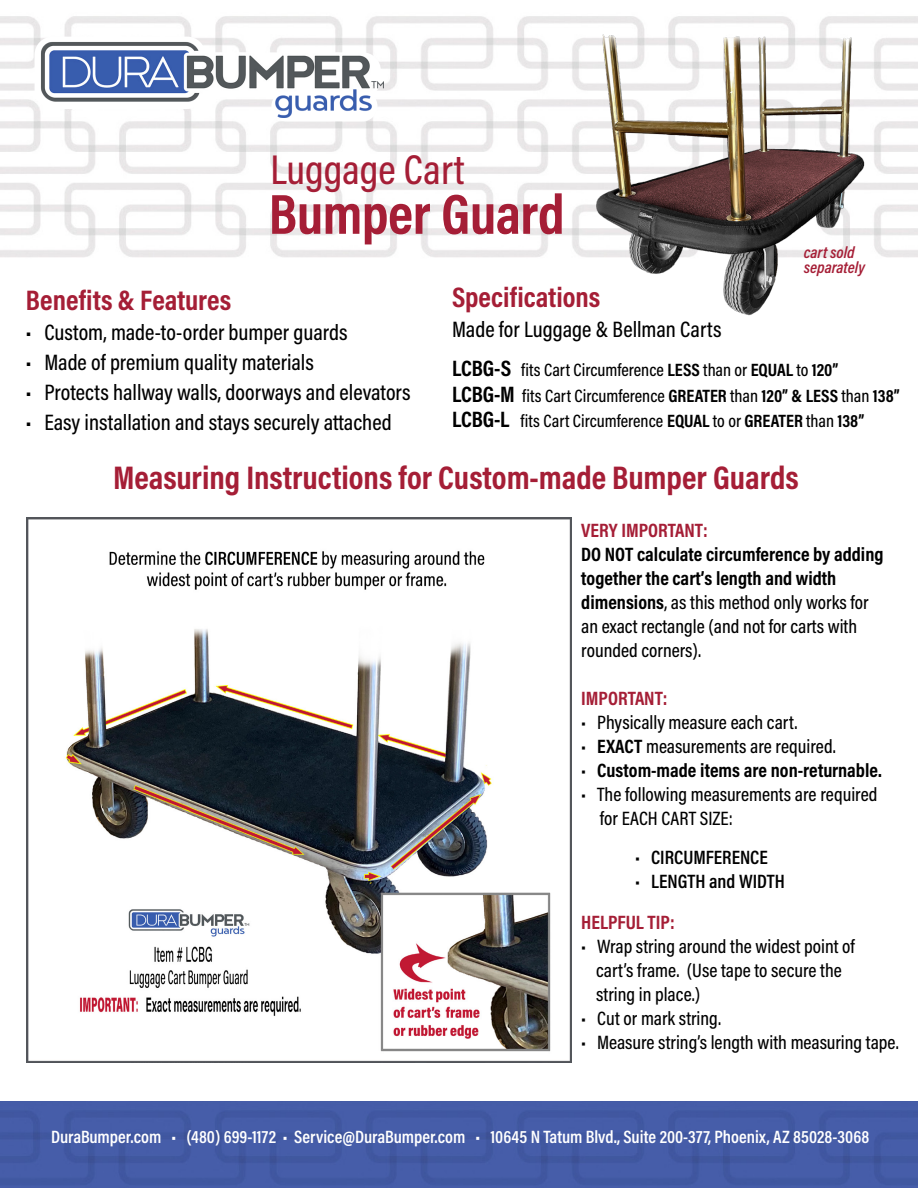
<style>
.page{position:relative;width:918px;height:1188px;background:#fff}
.page>*{position:absolute;margin:0;border:0;box-sizing:border-box;transform-origin:0 0}
.t1{font:700 57px "Acumin Pro Cond";letter-spacing:-.01em;color:#a51e36}
.t2{font:500 42px "Acumin Pro Cond";color:#a51e36}
.t3{font:700 33px "Acumin Pro Cond";color:#a51e36}
.t4{font:700 28.5px "Acumin Pro Cond";color:#a51e36}
.t5{font:500 22.5px "Acumin Pro Cond";color:#000}
.t6{font:500 19.5px/24px "Acumin Pro Cond";color:#000}
.t7{font:700 19.5px/24px "Acumin Pro Cond";color:#000}
.t8{font:600 19.5px/41.4px "Acumin Pro Cond";color:#000}
.t9{font:700 19.5px "Acumin Pro Cond";color:#a51e36}
.t10{font:500 18px/25.5px "Acumin Pro Cond";color:#000}
.t11{font:600 18px "Acumin Pro Cond";color:#fff}
.t12{font:italic 600 16.5px/15px "Acumin Pro Cond";color:#a51e36}
.s1{font-weight:700;font-size:22.5px}
.s2{font-weight:700}
.s3{font-weight:500}
.s4{font-weight:700;color:#a51e36}
</style>
<div class="page">
<img style="left:1px;top:16px;width:917px;height:241px">
<div style="left:271px;top:91px;width:107px;height:30px;background:#fff;border-radius:15px"></div>
<div style="left:35px;top:37px;width:170px;height:72px;background:#fff;border-radius:18px"></div>
<img style="left:40px;top:41px;width:344px;height:77px">
<img style="left:27px;top:518px;width:545px;height:545px">
<img style="left:573px;top:34px;width:325px;height:282px">
<img style="left:0;top:1102px;width:918px;height:86px">
<h2 class="t2" style="left:270px;top:142px;width:196px">Luggage Cart</h2>
<h1 class="t1" style="left:269px;top:177px;width:297px">Bumper Guard</h1>
<p class="t12" style="left:804px;top:244px;width:63px">cart sold separately</p>
<h3 class="t4" style="left:26px;top:282px;width:207px">Benefits &amp; Features</h3>
<p class="t5" style="left:26px;top:318px;width:323px">• Custom, made-to-order bumper guards</p>
<p class="t5" style="left:26px;top:348px;width:289px">• Made of premium quality materials</p>
<p class="t5" style="left:26px;top:378px;width:386px">• Protects hallway walls, doorways and elevators</p>
<p class="t5" style="left:26px;top:408px;width:367px">• Easy installation and stays securely attached</p>
<h3 class="t4" style="left:452px;top:279px;width:150px">Specifications</h3>
<p class="t5" style="left:452px;top:315px;width:271px">Made for Luggage &amp; Bellman Carts</p>
<p class="t10" style="left:452px;top:357px;width:449px"><span class="s1">LCBG-S</span> fits Cart Circumference <span class="s2">LESS</span> than or <span class="s2">EQUAL</span> to <span class="s2">120”<br></span><span class="s1">LCBG-M</span> fits Cart Circumference <span class="s2">GREATER</span> than <span class="s2">120” &amp; LESS</span> than <span class="s2">138”<br></span><span class="s1">LCBG-L</span> fits Cart Circumference <span class="s2">EQUAL</span> to or <span class="s2">GREATER</span> than <span class="s2">138”</span></p>
<h3 class="t3" style="left:113px;top:456px;width:687px">Measuring Instructions for Custom-made Bumper Guards</h3>
<p class="t9" style="left:581px;top:517px;width:128px">VERY IMPORTANT:</p>
<p class="t7" style="left:581px;top:541px;width:304px">DO NOT calculate circumference by adding together the cart’s length and width dimensions<span class="s3">, as this method only works for an exact rectangle (and not for carts with rounded corners).</span></p>
<p class="t9" style="left:581px;top:685px;width:88px">IMPORTANT:</p>
<p class="t6" style="left:581px;top:710px;width:218px">• Physically measure each cart.</p>
<p class="t6" style="left:581px;top:734px;width:256px">• <span class="s2">EXACT</span> measurements are required.</p>
<p class="t7" style="left:581px;top:757px;width:302px"><span class="s3">•</span> Custom-made items are non-returnable.</p>
<p class="t6" style="left:600px;top:782px;width:279px;text-indent:-19px">• The following measurements are required for EACH CART SIZE:</p>
<p class="t8" style="left:635px;top:836px;width:134px"><span class="s3">•</span> CIRCUMFERENCE</p>
<p class="t8" style="left:581px;top:860px;width:205px;text-indent:54px"><span class="s3">•</span> LENGTH and WIDTH<br><span class="s4">HELPFUL TIP:</span></p>
<p class="t6" style="left:596px;top:934px;width:260px;text-indent:-15px">• Wrap string around the widest point of cart’s frame. (Use tape to secure the string in place.)</p>
<p class="t6" style="left:581px;top:1006px;width:141px">• Cut or mark string.</p>
<p class="t6" style="left:581px;top:1030px;width:319px">• Measure string’s length with measuring tape.</p>
<p class="t11" style="left:51px;top:1125px;width:820px">DuraBumper.com • (480) 699-1172 • Service@DuraBumper.com • 10645 N Tatum Blvd., Suite 200-377, Phoenix, AZ 85028-3068</p>
</div>
